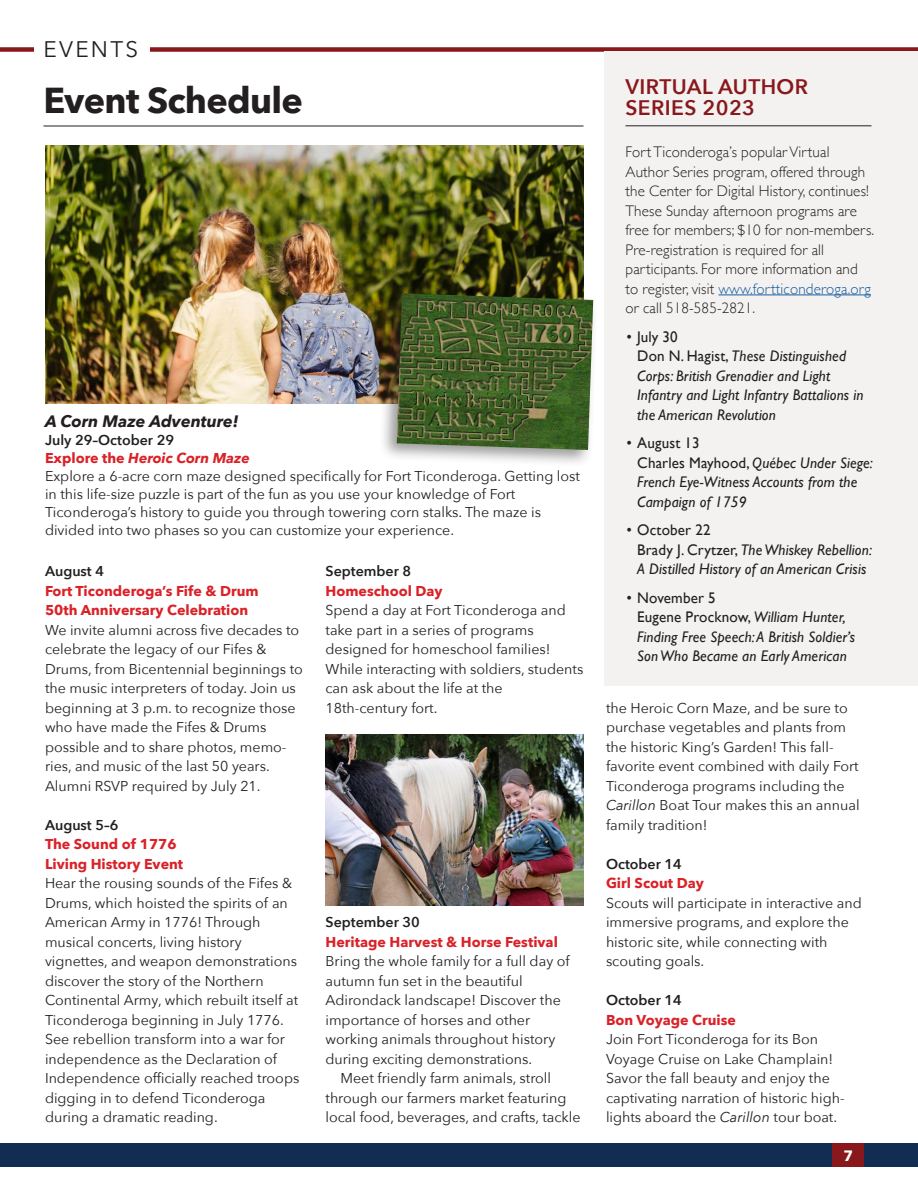
<style>
.page{position:relative;width:918px;height:1188px;background:#fff}
.page>*{position:absolute;margin:0;border:0;box-sizing:border-box;transform-origin:0 0}
.t1{font:700 36px "Avenir Next";letter-spacing:-.02em;color:#231f20}
.t2{font:22.5px "Avenir Next";letter-spacing:.1em;color:#231f20}
.t3{font:600 21px/21px "Avenir Next";letter-spacing:.02em;color:#88181b}
.t4{font:italic 700 16.5px "Avenir Next";color:#231f20}
.Body_Sans{font:italic 15.3px/19.5px "Gill Sans";letter-spacing:.01em;color:#231f20}
.Body_Sans-2{font:300 15.3px/19.5px "Gill Sans";letter-spacing:.01em;color:#231f20}
.t5{font:700 15px "Avenir Next";color:#fff}
.t6{font:14.25px/19.5px "Avenir Next";color:#231f20}
.t7{font:700 14.25px/19.5px "Avenir Next";color:#da2128}
.t8{font:600 14.25px "Avenir Next";color:#231f20}
.t9{font:italic 700 14.25px "Avenir Next";color:#da2128}
.s1{font-style:normal}
.s2{color:#175d9e}
.s3{font-weight:300;font-style:normal}
.s4{font-style:italic}
</style>
<div class="page">
<div style="left:0;top:47px;width:918px;height:5px;background:#88181b"></div>
<div style="left:0;top:1143px;width:918px;height:24px;background:#112e52"></div>
<div style="left:832px;top:1143px;width:32px;height:24px;background:#88181b"></div>
<div style="left:604px;top:52px;width:314px;height:634px;background:#f3f2f1"></div>
<div style="left:34px;top:34px;width:116px;height:24px;background:#fff"></div>
<img style="left:325px;top:734px;width:259px;height:171px">
<img style="left:45px;top:146px;width:539px;height:258px">
<hr style="left:626px;top:126px;width:246px;height:1px;background:#231f20">
<hr style="left:718px;top:295px;width:153px;height:1px;background:#175d9e">
<hr style="left:44px;top:126px;width:540px;height:1px;background:#231f20">
<div style="left:378px;top:288px;width:220px;height:180px;background:#231f20;opacity:.45"></div>
<img style="left:397px;top:293px;width:196px;height:157px">
<p class="t2" style="left:44px;top:30px;width:96px">EVENTS</p>
<p class="t1" style="left:44px;top:69px;width:261px">Event Schedule</p>
<p class="t4" style="left:45px;top:407px;width:195px">A Corn Maze Adventure!</p>
<p class="t8" style="left:45px;top:428px;width:131px">July 29–October 29</p>
<p class="t9" style="left:45px;top:445px;width:206px"><span class="s1">Explore the</span> Heroic Corn Maze</p>
<p class="t6" style="left:45px;top:466px;width:537px;line-height:18px">Explore a 6-acre corn maze designed specifically for Fort Ticonderoga. Getting lost in this life-size puzzle is part of the fun as you use your knowledge of Fort Ticonderoga’s history to guide you through towering corn stalks. The maze is divided into two phases so you can customize your experience.</p>
<p class="t8" style="left:45px;top:559px;width:61px">August 4</p>
<p class="t7" style="left:45px;top:581px;width:215px">Fort Ticonderoga’s Fife &amp; Drum<br>50th Anniversary Celebration</p>
<p class="t6" style="left:45px;top:619px;width:259px">We invite alumni across five decades to celebrate the legacy of our Fifes &amp; Drums, from Bicentennial beginnings to the music interpreters of today. Join us beginning at 3 p.m. to recognize those who have made the Fifes &amp; Drums possible and to share photos, memo&shy;ries, and music of the last 50 years.<br>Alumni RSVP required by July 21.</p>
<p class="t8" style="left:45px;top:812px;width:75px">August 5–6</p>
<p class="t7" style="left:45px;top:834px;width:140px">The Sound of 1776<br>Living History Event</p>
<p class="t6" style="left:45px;top:873px;width:256px">Hear the rousing sounds of the Fifes &amp; Drums, which hoisted the spirits of an American Army in 1776! Through musical concerts, living history vignettes, and weapon demonstrations discover the story of the Northern Continental Army, which rebuilt itself at Ticonderoga beginning in July 1776.<br>See rebellion transform into a war for independence as the Declaration of Independence officially reached troops digging in to defend Ticonderoga during a dramatic reading.</p>
<p class="t8" style="left:326px;top:559px;width:87px">September 8</p>
<p class="t7" style="left:326px;top:581px;width:119px">Homeschool Day</p>
<p class="t6" style="left:326px;top:600px;width:259px">Spend a day at Fort Ticonderoga and take part in a series of programs designed for homeschool families!<br>While interacting with soldiers, students can ask about the life at the<br>18th-century fort.</p>
<p class="t8" style="left:326px;top:910px;width:96px">September 30</p>
<p class="t7" style="left:326px;top:932px;width:234px">Heritage Harvest &amp; Horse Festival</p>
<p class="t6" style="left:326px;top:951px;width:246px">Bring the whole family for a full day of autumn fun set in the beautiful Adirondack landscape! Discover the importance of horses and other working animals throughout history during exciting demonstrations.</p>
<p class="t6" style="left:326px;top:1068px;width:257px;text-indent:15px">Meet friendly farm animals, stroll through our farmers market featuring local food, beverages, and crafts, tackle</p>
<p class="t3" style="left:626px;top:76px;width:184px">VIRTUAL AUTHOR<br>SERIES 2023</p>
<p class="Body_Sans-2" style="left:626px;top:142px;width:250px">Fort Ticonderoga’s popular Virtual Author Series program, offered through the Center for Digital History, continues!<br>These Sunday afternoon programs are free for members; $10 for non-members.<br>Pre-registration is required for all participants. For more information and to register, visit <span class="s2">www.fortticonderoga.org </span>or call 518-585-2821.</p>
<p class="Body_Sans" style="left:637px;top:327px;width:228px;text-indent:-12px"><span class="s3">•</span> <span class="s1">July 30<br>Don N. Hagist,</span> These Distinguished<br>Corps: British Grenadier and Light<br>Infantry and Light Infantry Battalions in the American Revolution</p>
<p class="Body_Sans" style="left:637px;top:433px;width:237px;text-indent:-12px"><span class="s3">•</span> <span class="s1">August 13<br>Charles Mayhood,</span> Québec Under Siege:<br>French Eye-Witness Accounts from the<br>Campaign of 1759</p>
<p class="Body_Sans" style="left:637px;top:520px;width:236px;text-indent:-12px"><span class="s3">•</span> <span class="s1">October 22<br>Brady J. Crytzer,</span> The Whiskey Rebellion:<br>A Distilled History of an American Crisis</p>
<p class="Body_Sans" style="left:637px;top:588px;width:219px;text-indent:-12px"><span class="s3">•</span> <span class="s1">November 5<br>Eugene Procknow,</span> William Hunter,<br>Finding Free Speech: A British Soldier’s<br>Son Who Became an Early American</p>
<p class="t6" style="left:606px;top:697px;width:255px">the Heroic Corn Maze, and be sure to purchase vegetables and plants from the historic King’s Garden! This fall&shy;favorite event combined with daily Fort Ticonderoga programs including the <span class="s4">Carillon</span> Boat Tour makes this an annual family tradition!</p>
<p class="t8" style="left:606px;top:851px;width:77px">October 14</p>
<p class="t7" style="left:606px;top:873px;width:100px">Girl Scout Day</p>
<p class="t6" style="left:606px;top:892px;width:257px">Scouts will participate in interactive and immersive programs, and explore the historic site, while connecting with scouting goals.</p>
<p class="t8" style="left:606px;top:988px;width:77px">October 14</p>
<p class="t7" style="left:606px;top:1010px;width:132px">Bon Voyage Cruise</p>
<p class="t6" style="left:606px;top:1029px;width:240px">Join Fort Ticonderoga for its Bon Voyage Cruise on Lake Champlain!<br>Savor the fall beauty and enjoy the captivating narration of historic high&shy;lights aboard the <span class="s4">Carillon</span> tour boat.</p>
<p class="t5" style="left:843px;top:1143px;width:11px">7</p>
</div>
